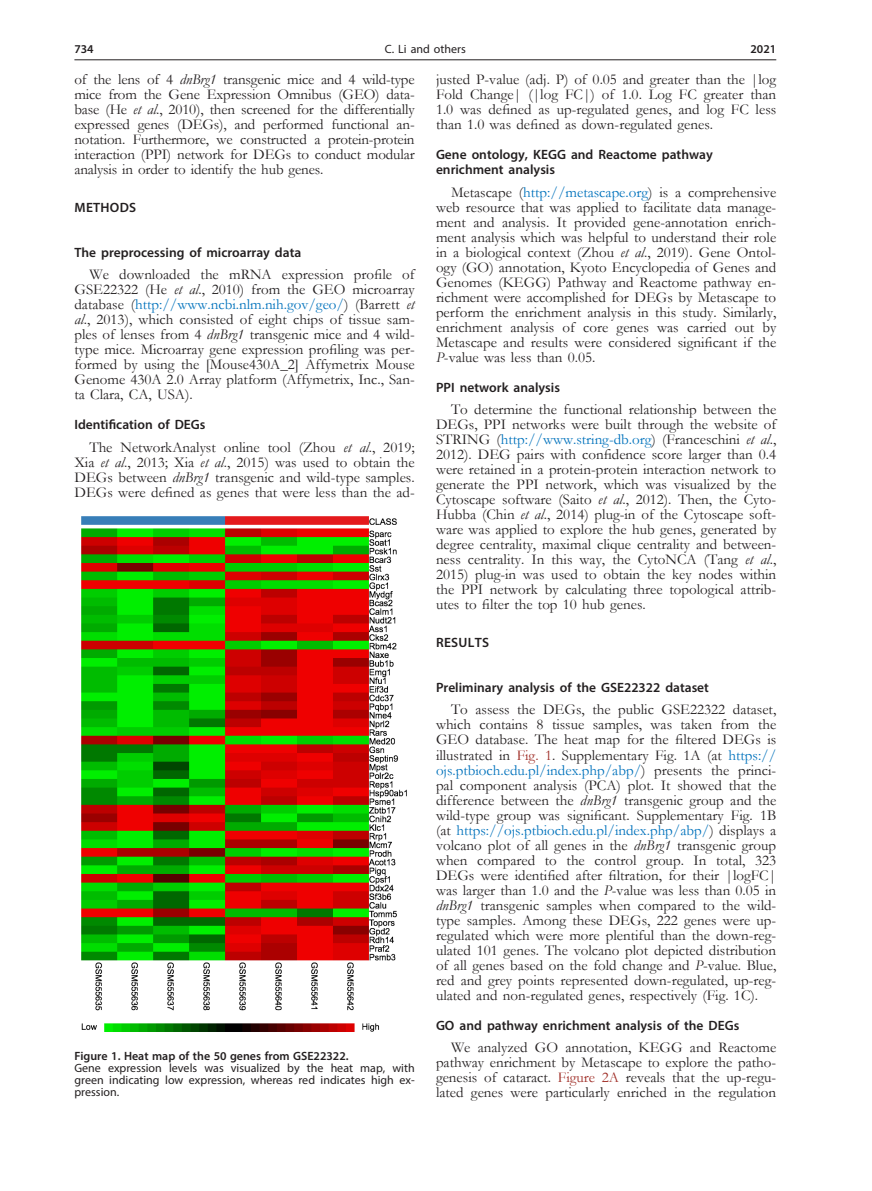
<style>
.page{position:relative;width:872px;height:1191px;background:#fff}
.page>*{position:absolute;margin:0;border:0;box-sizing:border-box;transform-origin:0 0}
.Body_tekst{font:15px/15px "Garamond";color:#231f20;text-align:justify}
.Tytul_2{font:600 13.5px/15px "Myriad Pro";color:#231f20}
.Tytul_1{font:600 13.5px "Myriad Pro";letter-spacing:.02em;color:#231f20}
.Figure_1{font:12px/12px "Myriad Pro";color:#231f20;text-align:justify}
.Figure{font:600 12px "Myriad Pro";color:#231f20}
.s1{font-style:italic}
.s2{color:#0072bc}
.s3{color:#9f2d26}
</style>
<div class="page">
<hr style="left:74px;top:59px;width:702px;height:1px;background:#231f20">
<img style="left:81px;top:516px;width:326px;height:516px">
<p class="Figure" style="left:74px;top:42px;width:21px">734</p>
<p class="Figure_1" style="left:385px;top:43px;width:82px">C. Li and others</p>
<p class="Figure" style="left:750px;top:42px;width:27px">2021</p>
<p class="Body_tekst" style="left:74px;top:72px;width:342px">of the lens of 4 <span class="s1">dnBrg1</span> transgenic mice and 4 wild-type mice from the Gene Expression Omnibus (GEO) data&shy;base (He <span class="s1">et al</span>., 2010), then screened for the differentially expressed genes (DEGs), and performed functional an&shy;notation. Furthermore, we constructed a protein-protein interaction (PPI) network for DEGs to conduct modular analysis in order to identify the hub genes.</p>
<p class="Tytul_1" style="left:75px;top:199px;width:63px">METHODS</p>
<p class="Tytul_2" style="left:74px;top:244px;width:228px">The preprocessing of microarray data</p>
<p class="Body_tekst" style="left:74px;top:267px;width:342px;text-indent:15px">We downloaded the mRNA expression profile of GSE22322 (He <span class="s1">et al</span>., 2010) from the GEO microarray database (<span class="s2">http://www.ncbi.nlm.nih.gov/geo/</span>) (Barrett <span class="s1">et al</span>., 2013), which consisted of eight chips of tissue sam&shy;ples of lenses from 4 <span class="s1">dnBrg1</span> transgenic mice and 4 wild&shy;type mice. Microarray gene expression profiling was per&shy;formed by using the [Mouse430A_2] Affymetrix Mouse Genome 430A 2.0 Array platform (Affymetrix, Inc., San&shy;ta Clara, CA, USA).</p>
<p class="Tytul_2" style="left:74px;top:417px;width:133px">Identification of DEGs</p>
<p class="Body_tekst" style="left:74px;top:439px;width:342px;text-indent:15px">The NetworkAnalyst online tool (Zhou <span class="s1">et al</span>., 2019; Xia <span class="s1">et al</span>., 2013; Xia <span class="s1">et al</span>., 2015) was used to obtain the DEGs between <span class="s1">dnBrg1</span> transgenic and wild-type samples.<br>DEGs were defined as genes that were less than the ad-</p>
<p class="Body_tekst" style="left:436px;top:72px;width:342px">justed P-value (adj. P) of 0.05 and greater than the |log Fold Change| (|log FC|) of 1.0. Log FC greater than 1.0 was defined as up-regulated genes, and log FC less than 1.0 was defined as down-regulated genes.</p>
<p class="Tytul_2" style="left:436px;top:147px;width:278px">Gene ontology, KEGG and Reactome pathway enrichment analysis</p>
<p class="Body_tekst" style="left:436px;top:184px;width:342px;text-indent:15px">Metascape (<span class="s2">http://metascape.org</span>) is a comprehensive web resource that was applied to facilitate data manage&shy;ment and analysis. It provided gene-annotation enrich&shy;ment analysis which was helpful to understand their role in a biological context (Zhou <span class="s1">et al</span>., 2019). Gene Ontol&shy;ogy (GO) annotation, Kyoto Encyclopedia of Genes and Genomes (KEGG) Pathway and Reactome pathway en&shy;richment were accomplished for DEGs by Metascape to perform the enrichment analysis in this study. Similarly, enrichment analysis of core genes was carried out by Metascape and results were considered significant if the <span class="s1">P</span>-value was less than 0.05.</p>
<p class="Tytul_2" style="left:436px;top:379px;width:125px">PPI network analysis</p>
<p class="Body_tekst" style="left:436px;top:402px;width:342px;text-indent:15px">To determine the functional relationship between the DEGs, PPI networks were built through the website of STRING (<span class="s2">http://www.string-db.org</span>) (Franceschini <span class="s1">et al</span>., 2012). DEG pairs with confidence score larger than 0.4 were retained in a protein-protein interaction network to generate the PPI network, which was visualized by the Cytoscape software (Saito <span class="s1">et al</span>., 2012). Then, the Cyto-Hubba (Chin <span class="s1">et al</span>., 2014) plug-in of the Cytoscape soft&shy;ware was applied to explore the hub genes, generated by degree centrality, maximal clique centrality and between&shy;ness centrality. In this way, the CytoNCA (Tang <span class="s1">et al</span>., 2015) plug-in was used to obtain the key nodes within the PPI network by calculating three topological attrib&shy;utes to filter the top 10 hub genes.</p>
<p class="Tytul_1" style="left:436px;top:634px;width:55px">RESULTS</p>
<p class="Tytul_2" style="left:436px;top:679px;width:274px">Preliminary analysis of the GSE22322 dataset</p>
<p class="Body_tekst" style="left:436px;top:702px;width:342px;text-indent:15px">To assess the DEGs, the public GSE22322 dataset, which contains 8 tissue samples, was taken from the GEO database. The heat map for the filtered DEGs is illustrated in <span class="s3">Fig. 1</span>. Supplementary Fig. 1A (at <span class="s2">https:// ojs.ptbioch.edu.pl/index.php/abp/</span>) presents the princi&shy;pal component analysis (PCA) plot. It showed that the difference between the <span class="s1">dnBrg1</span> transgenic group and the wild-type group was significant. Supplementary Fig. 1B (at <span class="s2">https://ojs.ptbioch.edu.pl/index.php/abp/</span>) displays a volcano plot of all genes in the <span class="s1">dnBrg1</span> transgenic group when compared to the control group. In total, 323<br>DEGs were identified after filtration, for their |logFC| was larger than 1.0 and the <span class="s1">P</span>-value was less than 0.05 in <span class="s1">dnBrg1</span> transgenic samples when compared to the wild&shy;type samples. Among these DEGs, 222 genes were up&shy;regulated which were more plentiful than the down-reg&shy;ulated 101 genes. The volcano plot depicted distribution of all genes based on the fold change and <span class="s1">P</span>-value. Blue, red and grey points represented down-regulated, up-reg&shy;ulated and non-regulated genes, respectively (Fig. 1C).</p>
<p class="Tytul_2" style="left:436px;top:1017px;width:305px">GO and pathway enrichment analysis of the DEGs</p>
<p class="Body_tekst" style="left:436px;top:1039px;width:342px;text-indent:15px">We analyzed GO annotation, KEGG and Reactome pathway enrichment by Metascape to explore the patho&shy;genesis of cataract. <span class="s3">Figure 2A</span> reveals that the up-regu&shy;lated genes were particularly enriched in the regulation</p>
<p class="Figure" style="left:74px;top:1048px;width:276px">Figure 1. Heat map of the 50 genes from GSE22322.</p>
<p class="Figure_1" style="left:74px;top:1061px;width:342px">Gene expression levels was visualized by the heat map, with green indicating low expression, whereas red indicates high ex&shy;pression.</p>
</div>
